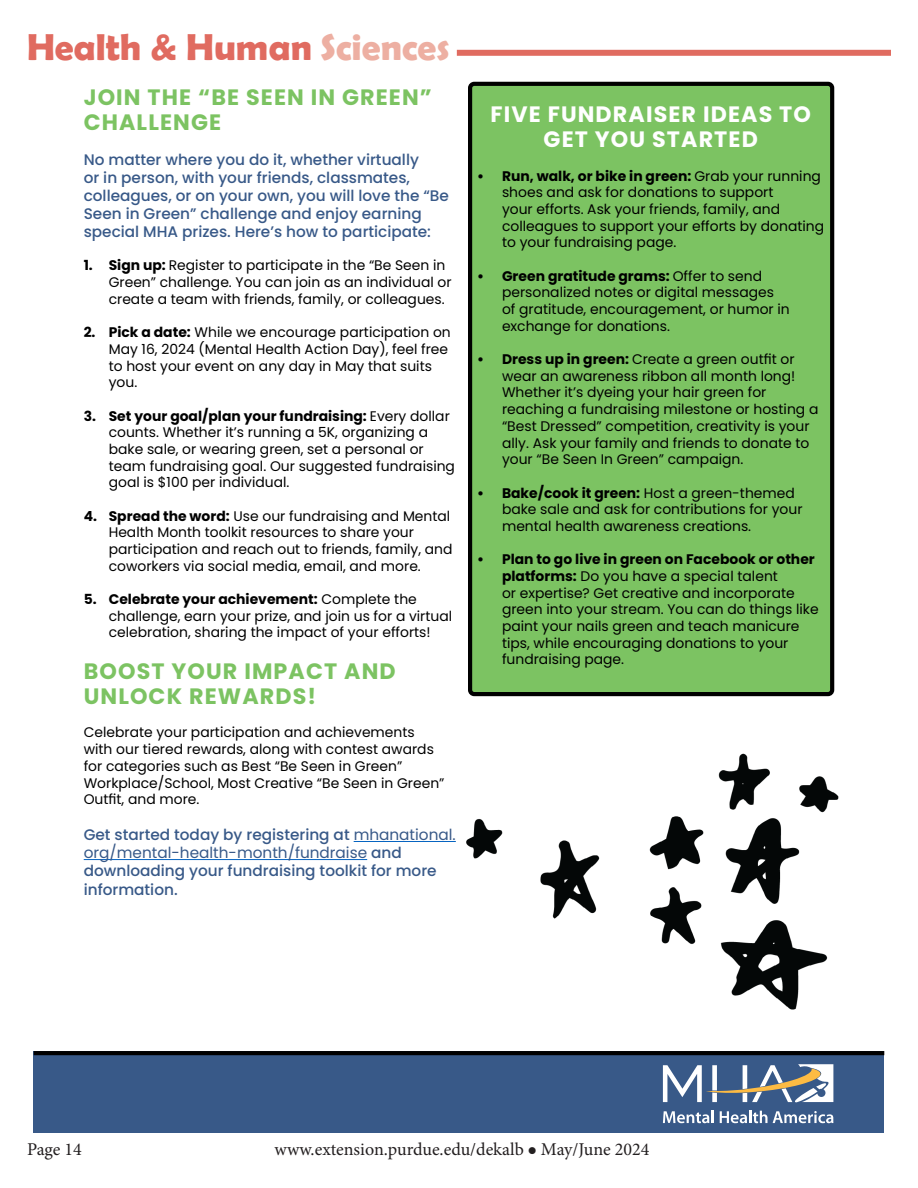
<style>
.page{position:relative;width:918px;height:1188px;background:#fff}
.page>*{position:absolute;margin:0;border:0;box-sizing:border-box;transform-origin:0 0}
.t1{font:700 37.5px "Berlin Sans FB Demi";color:#e06b60}
.t2{font:700 22.2px/25px "Poppins";letter-spacing:.05em;color:#7cc362}
.t3{font:700 22.2px/25px "Poppins";letter-spacing:.05em;color:#fff;text-align:center}
.t4{font:18px "Minion Pro";color:#231f20}
.t5{font:500 15.3px/18px "Poppins";color:#385988}
.t6{font:13.95px/16.6px "Poppins";color:#000}
.s1{color:#edafa2}
.s2{font-weight:700}
.s3{font-weight:400}
</style>
<div class="page">
<div style="left:457px;top:50px;width:434px;height:6px;background:#e06b60"></div>
<div style="left:470px;top:84px;width:362px;height:610px;background:#7cc362;border-radius:4px"></div>
<div style="left:468px;top:82px;width:366px;height:614px;border:4px solid #000;border-radius:4px"></div>
<hr style="left:354px;top:841px;width:102px;height:1px;background:#0563c1">
<hr style="left:84px;top:859px;width:283px;height:1px;background:#0563c1">
<img style="left:466px;top:753px;width:373px;height:257px">
<div style="left:34px;top:1051px;width:850px;height:81px;background:#385988"></div>
<svg style="left:663px;top:1064px;width:170px;height:38px"></svg>
<svg style="left:663px;top:1111px;width:51px;height:12px"></svg>
<svg style="left:720px;top:1111px;width:113px;height:12px"></svg>
<hr style="left:34px;top:1051px;width:850px;height:4px;background:#000">
<h1 class="t1" style="left:27px;top:26px;width:424px">Health &amp; Human <span class="s1">Sciences</span></h1>
<p class="t2" style="left:84px;top:85px;width:350px">JOIN THE “BE SEEN IN GREEN”<br>CHALLENGE</p>
<p class="t5" style="left:84px;top:151px;width:367px">No matter where you do it, whether virtually<br>or in person, with your friends, classmates, colleagues, or on your own, you will love the “Be Seen in Green” challenge and enjoy earning special MHA prizes. Here’s how to participate:</p>
<p class="t6" style="left:109px;top:257px;width:344px;text-indent:-25px"><span class="s2">1. Sign up:</span> Register to participate in the “Be Seen in<br>Green” challenge. You can join as an individual or create a team with friends, family, or colleagues.</p>
<p class="t6" style="left:109px;top:324px;width:344px;text-indent:-25px"><span class="s2">2. Pick a date:</span> While we encourage participation on May 16, 2024 (Mental Health Action Day), feel free to host your event on any day in May that suits you.</p>
<p class="t6" style="left:109px;top:407px;width:348px;text-indent:-25px"><span class="s2">3. Set your goal/plan your fundraising:</span> Every dollar counts. Whether it’s running a 5K, organizing a bake sale, or wearing green, set a personal or team fundraising goal. Our suggested fundraising goal is $100 per individual.</p>
<p class="t6" style="left:109px;top:508px;width:345px;text-indent:-25px"><span class="s2">4. Spread the word:</span> Use our fundraising and Mental Health Month toolkit resources to share your participation and reach out to friends, family, and coworkers via social media, email, and more.</p>
<p class="t6" style="left:109px;top:591px;width:345px;text-indent:-25px"><span class="s2">5. Celebrate your achievement:</span> Complete the challenge, earn your prize, and join us for a virtual celebration, sharing the impact of your efforts!</p>
<p class="t2" style="left:84px;top:659px;width:314px">BOOST YOUR IMPACT AND<br>UNLOCK REWARDS!</p>
<p class="t6" style="left:84px;top:724px;width:362px">Celebrate your participation and achievements with our tiered rewards, along with contest awards for categories such as Best “Be Seen in Green” Workplace/School, Most Creative “Be Seen in Green” Outfit, and more.</p>
<p class="t5" style="left:84px;top:826px;width:374px">Get started today by registering at <span class="s3">mhanational. org/mental-health-month/fundraise</span> and downloading your fundraising toolkit for more information.</p>
<p class="t3" style="left:490px;top:102px;width:322px">FIVE FUNDRAISER IDEAS TO<br>GET YOU STARTED</p>
<p class="t6" style="left:502px;top:168px;width:324px;text-indent:-25px"><span class="s2">• Run, walk, or bike in green:</span> Grab your running shoes and ask for donations to support<br>your efforts. Ask your friends, family, and colleagues to support your efforts by donating to your fundraising page.</p>
<p class="t6" style="left:502px;top:268px;width:289px;text-indent:-25px"><span class="s2">• Green gratitude grams:</span> Offer to send personalized notes or digital messages of gratitude, encouragement, or humor in exchange for donations.</p>
<p class="t6" style="left:502px;top:351px;width:318px;text-indent:-25px"><span class="s2">• Dress up in green:</span> Create a green outfit or wear an awareness ribbon all month long!<br>Whether it’s dyeing your hair green for reaching a fundraising milestone or hosting a “Best Dressed” competition, creativity is your ally. Ask your family and friends to donate to your “Be Seen In Green” campaign.</p>
<p class="t6" style="left:502px;top:484px;width:302px;text-indent:-25px"><span class="s2">• Bake/cook it green:</span> Host a green-themed bake sale and ask for contributions for your mental health awareness creations.</p>
<p class="t6" style="left:502px;top:551px;width:318px;text-indent:-25px"><span class="s2">• Plan to go live in green on Facebook or other platforms:</span> Do you have a special talent<br>or expertise? Get creative and incorporate green into your stream. You can do things like paint your nails green and teach manicure tips, while encouraging donations to your fundraising page.</p>
<p class="t4" style="left:27px;top:1137px;width:56px">Page 14</p>
<p class="t4" style="left:275px;top:1137px;width:376px">www.extension.purdue.edu/dekalb ● May/June 2024</p>
</div>
